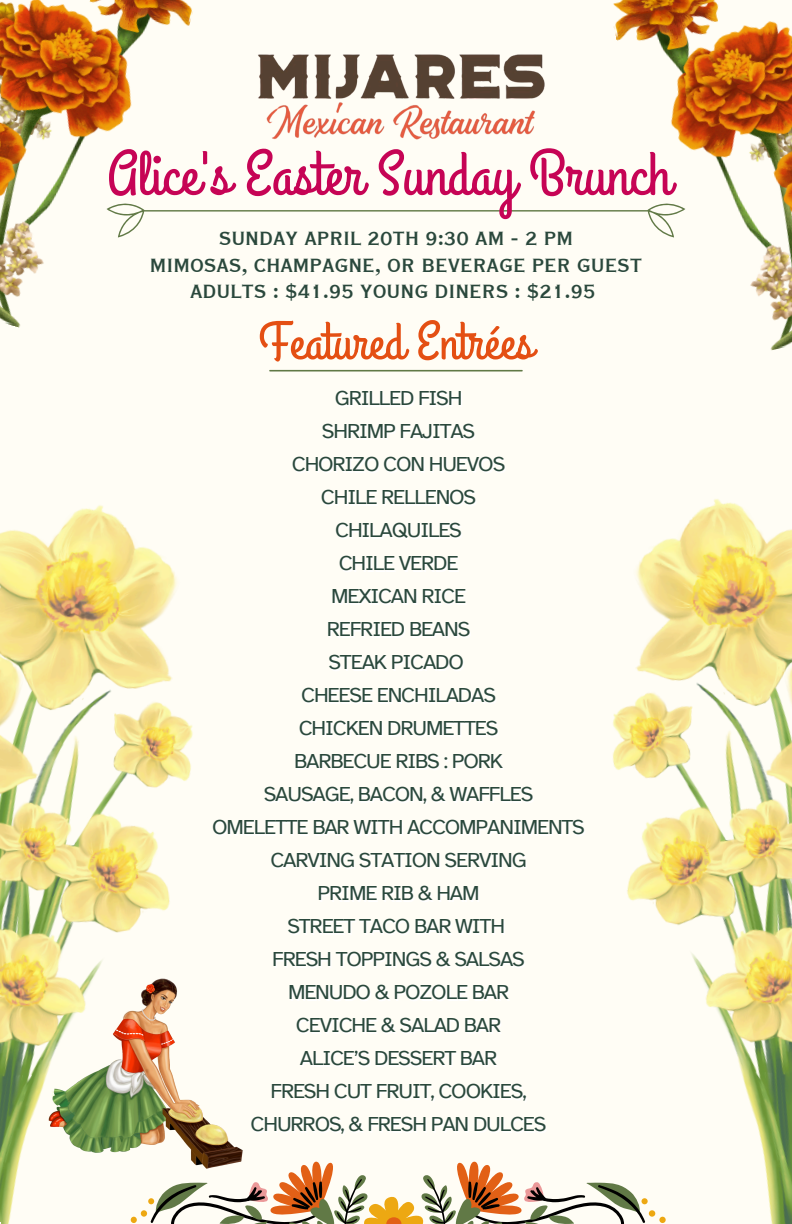
<style>
.page{position:relative;width:792px;height:1224px;background:#fffdf5}
.page>*{position:absolute;margin:0;border:0;box-sizing:border-box;transform-origin:0 0}
.t1{font:62.4px "Grand Hotel";color:#c60455}
.t2{font:53px "Grand Hotel";color:#e44f13}
.t3{font:25px/26.2px "Copperplate Gothic LT Pro 30 BC";color:#2a483c;text-align:center}
.t4{font:21.3px "Atkinson Hyperlegible";letter-spacing:-.055em;color:#2a483c}
</style>
<div class="page">
<img style="left:258px;top:54px;width:287px;height:86px">
<img style="left:0;top:505px;width:193px;height:719px">
<img style="left:40px;top:968px;width:203px;height:209px">
<img style="left:613px;top:499px;width:179px;height:725px">
<svg style="left:131px;top:1161px;width:535px;height:63px"></svg>
<hr style="left:269px;top:370px;width:254px;height:1px;background:#617946">
<svg style="left:206px;top:210px;width:397px;height:2px"></svg>
<img style="left:0;top:0;width:206px;height:328px">
<img style="left:603px;top:0;width:189px;height:351px">
<p class="t1" style="left:107px;top:134px;width:566px">Alice's Easter Sunday Brunch</p>
<p class="t3" style="left:150px;top:227px;width:494px">SUNDAY APRIL 20TH 9:30 AM - 2 PM<br>MIMOSAS, CHAMPAGNE, OR BEVERAGE PER GUEST<br>ADULTS : $41.95 YOUNG DINERS : $21.95</p>
<p class="t2" style="left:259px;top:308px;width:276px">Featured Entrées</p>
<p class="t4" style="left:335px;top:385px;width:129px">GRILLED FISH</p>
<p class="t4" style="left:322px;top:418px;width:155px">SHRIMP FAJITAS</p>
<p class="t4" style="left:292px;top:451px;width:215px">CHORIZO CON HUEVOS</p>
<h1 class="t4" style="left:321px;top:484px;width:157px">CHILE RELLENOS</h1>
<p class="t4" style="left:335px;top:517px;width:128px">CHILAQUILES</p>
<h3 class="t4" style="left:339px;top:550px;width:121px">CHILE VERDE</h3>
<h2 class="t4" style="left:331px;top:583px;width:137px">MEXICAN RICE</h2>
<p class="t4" style="left:327px;top:616px;width:145px">REFRIED BEANS</p>
<p class="t4" style="left:328px;top:649px;width:137px">STEAK PICADO</p>
<p class="t4" style="left:301px;top:682px;width:196px">CHEESE ENCHILADAS</p>
<p class="t4" style="left:299px;top:715px;width:201px">CHICKEN DRUMETTES</p>
<p class="t4" style="left:294px;top:748px;width:211px">BARBECUE RIBS : PORK</p>
<p class="t4" style="left:264px;top:781px;width:271px">SAUSAGE, BACON, &amp; WAFFLES</p>
<p class="t4" style="left:212px;top:814px;width:374px">OMELETTE BAR WITH ACCOMPANIMENTS</p>
<p class="t4" style="left:270px;top:847px;width:258px">CARVING STATION SERVING</p>
<p class="t4" style="left:318px;top:880px;width:164px">PRIME RIB &amp; HAM</p>
<p class="t4" style="left:287px;top:913px;width:219px">STREET TACO BAR WITH</p>
<p class="t4" style="left:272px;top:946px;width:254px">FRESH TOPPINGS &amp; SALSAS</p>
<p class="t4" style="left:288px;top:979px;width:223px">MENUDO &amp; POZOLE BAR</p>
<p class="t4" style="left:296px;top:1012px;width:207px">CEVICHE &amp; SALAD BAR</p>
<p class="t4" style="left:300px;top:1045px;width:199px">ALICE’S DESSERT BAR</p>
<p class="t4" style="left:270px;top:1078px;width:258px">FRESH CUT FRUIT, COOKIES,</p>
<p class="t4" style="left:251px;top:1111px;width:297px">CHURROS, &amp; FRESH PAN DULCES</p>
</div>
